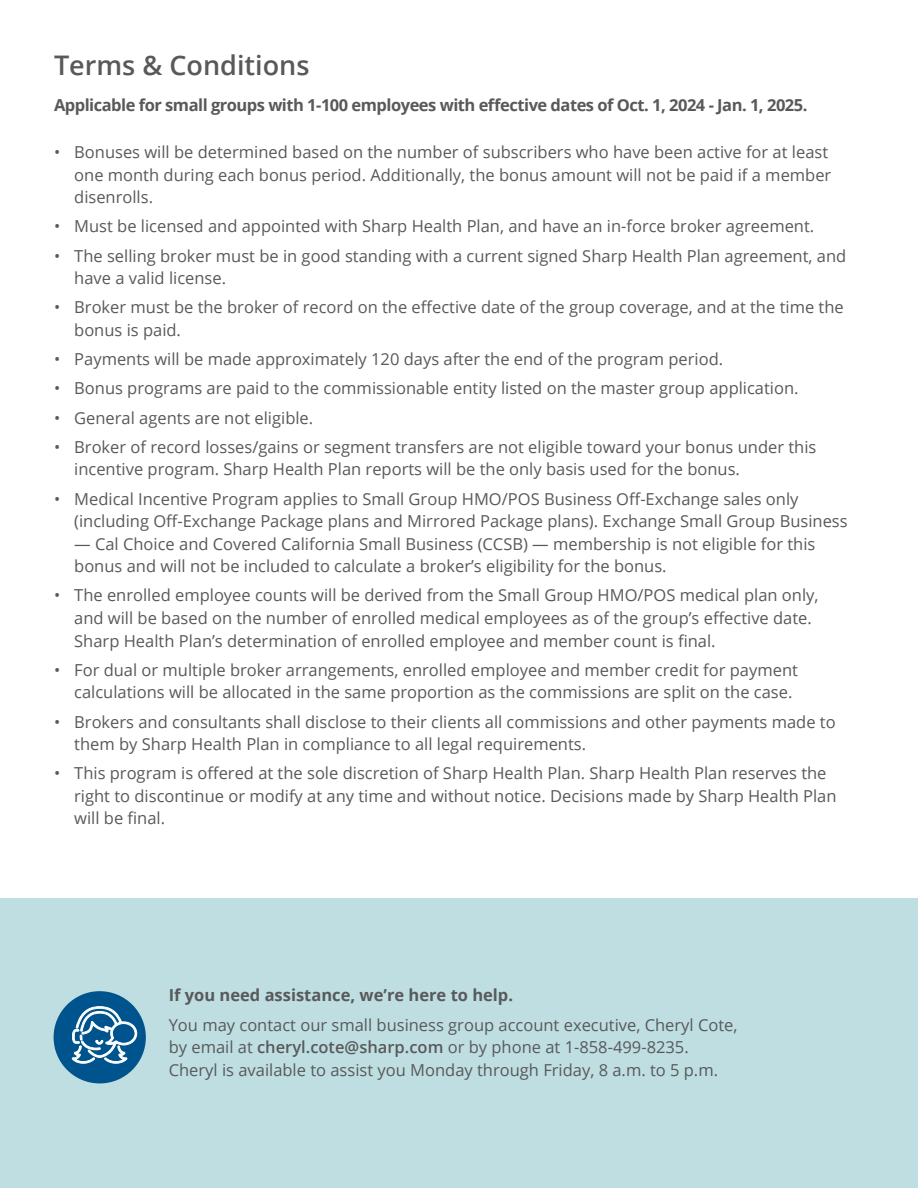
<style>
.page{position:relative;width:918px;height:1188px;background:#fff}
.page>*{position:absolute;margin:0;border:0;box-sizing:border-box;transform-origin:0 0}
.t1{font:600 27px "Open Sans";color:#58595b}
.t2{font:16.5px/22.5px "Open Sans";color:#58595b}
.t3{font:700 16.5px "Open Sans";letter-spacing:-.03em;color:#58595b}
.t4{font:700 16.5px "Open Sans";color:#58595b}
.s1{font-weight:600}
</style>
<div class="page">
<div style="left:0;top:899px;width:918px;height:289px;background:#bedee1"></div>
<div style="left:54px;top:991px;width:92px;height:92px;background:#00548e;border-radius:50%"></div>
<svg style="left:72px;top:1006px;width:65px;height:58px"></svg>
<h1 class="t1" style="left:54px;top:46px;width:257px">Terms &amp; Conditions</h1>
<p class="t3" style="left:54px;top:93px;width:755px">Applicable for small groups with 1-100 employees with effective dates of Oct. 1, 2024 - Jan. 1, 2025.</p>
<p class="t2" style="left:74px;top:140px;width:759px;text-indent:-20px">• Bonuses will be determined based on the number of subscribers who have been active for at least one month during each bonus period. Additionally, the bonus amount will not be paid if a member disenrolls.</p>
<p class="t2" style="left:54px;top:215px;width:762px">• Must be licensed and appointed with Sharp Health Plan, and have an in-force broker agreement.</p>
<p class="t2" style="left:74px;top:244px;width:774px;text-indent:-20px">• The selling broker must be in good standing with a current signed Sharp Health Plan agreement, and have a valid license.</p>
<p class="t2" style="left:74px;top:296px;width:771px;text-indent:-20px">• Broker must be the broker of record on the effective date of the group coverage, and at the time the bonus is paid.</p>
<p class="t2" style="left:54px;top:348px;width:671px">• Payments will be made approximately 120 days after the end of the program period.</p>
<p class="t2" style="left:54px;top:377px;width:746px">• Bonus programs are paid to the commissionable entity listed on the master group application.</p>
<p class="t2" style="left:54px;top:406px;width:261px">• General agents are not eligible.</p>
<p class="t2" style="left:74px;top:435px;width:744px;text-indent:-20px">• Broker of record losses/gains or segment transfers are not eligible toward your bonus under this incentive program. Sharp Health Plan reports will be the only basis used for the bonus.</p>
<p class="t2" style="left:74px;top:487px;width:775px;text-indent:-20px">• Medical Incentive Program applies to Small Group HMO/POS Business Off-Exchange sales only (including Off-Exchange Package plans and Mirrored Package plans). Exchange Small Group Business</p>
<p class="t2" style="left:74px;top:532px;width:743px">— Cal Choice and Covered California Small Business (CCSB) — membership is not eligible for this bonus and will not be included to calculate a broker’s eligibility for the bonus.</p>
<p class="t2" style="left:74px;top:584px;width:746px;text-indent:-20px">• The enrolled employee counts will be derived from the Small Group HMO/POS medical plan only, and will be based on the number of enrolled medical employees as of the group’s effective date.<br>Sharp Health Plan’s determination of enrolled employee and member count is final.</p>
<p class="t2" style="left:74px;top:658px;width:725px;text-indent:-20px">• For dual or multiple broker arrangements, enrolled employee and member credit for payment calculations will be allocated in the same proportion as the commissions are split on the case.</p>
<p class="t2" style="left:74px;top:710px;width:763px;text-indent:-20px">• Brokers and consultants shall disclose to their clients all commissions and other payments made to them by Sharp Health Plan in compliance to all legal requirements.</p>
<p class="t2" style="left:74px;top:762px;width:764px;text-indent:-20px">• This program is offered at the sole discretion of Sharp Health Plan. Sharp Health Plan reserves the right to discontinue or modify at any time and without notice. Decisions made by Sharp Health Plan will be final.</p>
<p class="t4" style="left:169px;top:984px;width:346px">If you need assistance, we’re here to help.</p>
<p class="t2" style="left:169px;top:1013px;width:570px">You may contact our small business group account executive, Cheryl Cote, by email at <span class="s1">cheryl.cote@sharp.com</span> or by phone at 1-858-499-8235.<br>Cheryl is available to assist you Monday through Friday, 8 a.m. to 5 p.m.</p>
</div>
